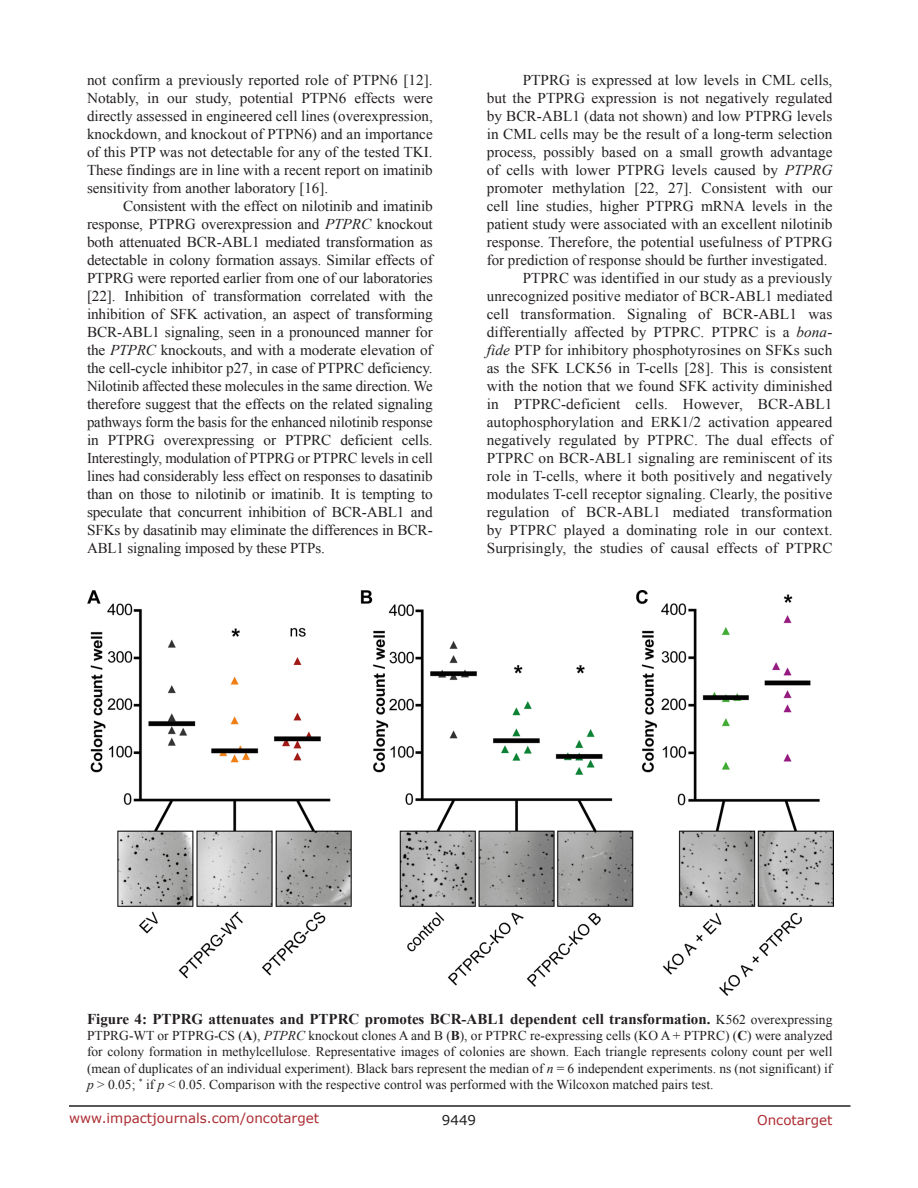
<style>
.page{position:relative;width:918px;height:1188px;background:#fff}
.page>*{position:absolute;margin:0;border:0;box-sizing:border-box;transform-origin:0 0}
.BodyText{font:15px/18px "Times New Roman";color:#231f20;text-align:justify}
.FigureText{font:700 15px "Times New Roman";color:#231f20}
.FigureText-2{font:13.5px/16.2px "Times New Roman";color:#231f20;text-align:justify}
.t1{font:13.5px "Verdana";color:#ac2b31}
.t2{font:13.5px "Verdana";color:#231f20}
.s1{font-style:italic}
.s2{font-weight:400;font-size:13.5px}
.s3{font-weight:700}
</style>
<div class="page">
<hr style="left:69px;top:1105px;width:781px;height:2px;background:#231f20">
<img style="left:87px;top:590px;width:746px;height:406px">
<p class="BodyText" style="left:87px;top:71px;width:347px">not confirm a previously reported role of PTPN6 [12].<br>Notably, in our study, potential PTPN6 effects were directly assessed in engineered cell lines (overexpression, knockdown, and knockout of PTPN6) and an importance of this PTP was not detectable for any of the tested TKI.<br>These findings are in line with a recent report on imatinib sensitivity from another laboratory [16].</p>
<p class="BodyText" style="left:87px;top:197px;width:347px;text-indent:36px">Consistent with the effect on nilotinib and imatinib response, PTPRG overexpression and <span class="s1">PTPRC</span> knockout both attenuated BCR-ABL1 mediated transformation as detectable in colony formation assays. Similar effects of PTPRG were reported earlier from one of our laboratories [22]. Inhibition of transformation correlated with the inhibition of SFK activation, an aspect of transforming BCR-ABL1 signaling, seen in a pronounced manner for the <span class="s1">PTPRC</span> knockouts, and with a moderate elevation of the cell-cycle inhibitor p27, in case of PTPRC deficiency.<br>Nilotinib affected these molecules in the same direction. We therefore suggest that the effects on the related signaling pathways form the basis for the enhanced nilotinib response in PTPRG overexpressing or PTPRC deficient cells.<br>Interestingly, modulation of PTPRG or PTPRC levels in cell lines had considerably less effect on responses to dasatinib than on those to nilotinib or imatinib. It is tempting to speculate that concurrent inhibition of BCR-ABL1 and SFKs by dasatinib may eliminate the differences in BCR-ABL1 signaling imposed by these PTPs.</p>
<p class="BodyText" style="left:487px;top:71px;width:347px;text-indent:36px">PTPRG is expressed at low levels in CML cells, but the PTPRG expression is not negatively regulated by BCR-ABL1 (data not shown) and low PTPRG levels in CML cells may be the result of a long-term selection process, possibly based on a small growth advantage of cells with lower PTPRG levels caused by <span class="s1">PTPRG </span>promoter methylation [22, 27]. Consistent with our cell line studies, higher PTPRG mRNA levels in the patient study were associated with an excellent nilotinib response. Therefore, the potential usefulness of PTPRG for prediction of response should be further investigated.</p>
<p class="BodyText" style="left:487px;top:269px;width:347px;text-indent:36px">PTPRC was identified in our study as a previously unrecognized positive mediator of BCR-ABL1 mediated cell transformation. Signaling of BCR-ABL1 was differentially affected by PTPRC. PTPRC is a <span class="s1">bona&shy;fide</span> PTP for inhibitory phosphotyrosines on SFKs such as the SFK LCK56 in T-cells [28]. This is consistent with the notion that we found SFK activity diminished in PTPRC-deficient cells. However, BCR-ABL1 autophosphorylation and ERK1/2 activation appeared negatively regulated by PTPRC. The dual effects of PTPRC on BCR-ABL1 signaling are reminiscent of its role in T-cells, where it both positively and negatively modulates T-cell receptor signaling. Clearly, the positive regulation of BCR-ABL1 mediated transformation by PTPRC played a dominating role in our context.<br>Surprisingly, the studies of causal effects of PTPRC</p>
<p class="FigureText" style="left:87px;top:1009px;width:747px">Figure 4: PTPRG attenuates and PTPRC promotes BCR-ABL1 dependent cell transformation. <span class="s2">K562 overexpressing</span></p>
<p class="FigureText-2" style="left:87px;top:1027px;width:747px">PTPRG-WT or PTPRG-CS (<span class="s3">A</span>), <span class="s1">PTPRC</span> knockout clones A and B (<span class="s3">B</span>), or PTPRC re-expressing cells (KO A + PTPRC) (<span class="s3">C</span>) were analyzed for colony formation in methylcellulose. Representative images of colonies are shown. Each triangle represents colony count per well (mean of duplicates of an individual experiment). Black bars represent the median of <span class="s1">n</span> = 6 independent experiments. ns (not significant) if <span class="s1">p</span> &gt; 0.05; <sup>*</sup> if <span class="s1">p</span> &lt; 0.05. Comparison with the respective control was performed with the Wilcoxon matched pairs test.</p>
<p class="t1" style="left:69px;top:1109px;width:252px">www.impactjournals.com/oncotarget</p>
<p class="t2" style="left:442px;top:1111px;width:36px">9449</p>
<p class="t1" style="left:757px;top:1111px;width:77px">Oncotarget</p>
</div>
